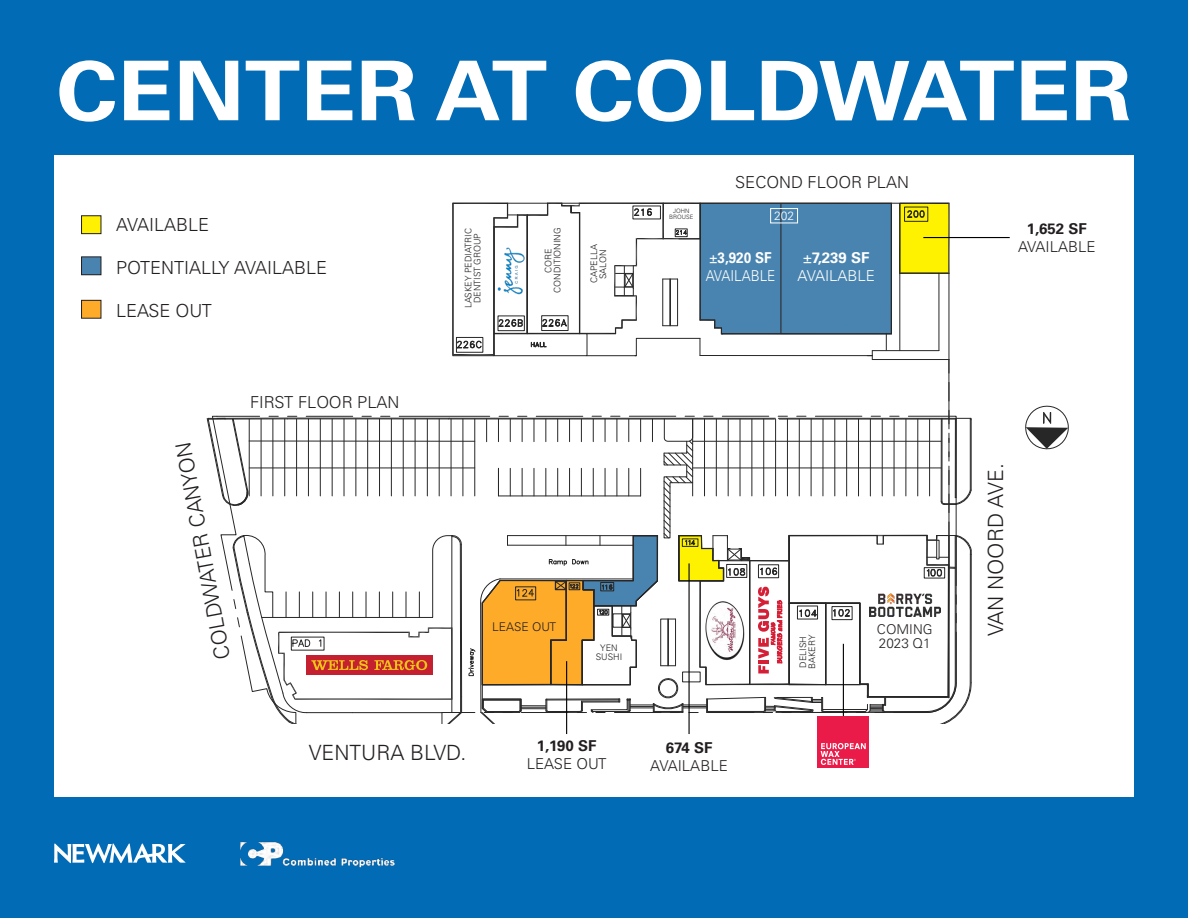
<style>
.page{position:relative;width:1188px;height:918px;background:#026bb6}
.page>*{position:absolute;margin:0;border:0;box-sizing:border-box;transform-origin:0 0}
.t1{font:700 82.35px "Univers LT Pro 65";color:#fff;scale:1.11 1}
.t2{font:300 21px "Univers LT Pro 45";color:#231f20}
.t3{font:300 18px "Univers LT Pro 45";color:#231f20}
.t4{font:300 16.5px "Univers LT Pro 45";color:#231f20}
.t5{font:300 15px "Univers LT Pro 45";color:#231f20}
.t6{font:700 15px "Univers LT Pro 65";color:#231f20}
.t7{font:300 15px "Univers LT Pro 45";color:#fff}
.t8{font:300 15px "Univers LT Pro 45";color:#fff;scale:.9 1}
.t9{font:700 15px "Univers LT Pro 65";color:#fff}
.t10{font:700 15px "Univers LT Pro 65";color:#fff;scale:.9 1}
.t11{font:300 13.5px "Univers LT Pro 45";color:#231f20}
.t12{font:300 12px "Univers LT Pro 45";color:#231f20}
.t13{font:300 12px "Univers LT Pro 45";color:#fff}
.t14{font:300 9px "Univers LT Pro 45";color:#231f20}
.t15{font:300 6px "Univers LT Pro 45";color:#231f20}
.s1{font-family:"Univers LT Pro 55 Roman";font-weight:400}
</style>
<div class="page">
<img style="left:240px;top:841px;width:155px;height:27px">
<svg style="left:54px;top:844px;width:132px;height:19px"></svg>
<div style="left:54px;top:155px;width:1080px;height:642px;background:#fff"></div>
<hr style="left:453px;top:203px;width:496px;height:1px;background:#272727">
<hr style="left:872px;top:350px;width:67px;height:1px;background:#272727">
<hr style="left:971px;top:554px;width:1px;height:129px;background:#272727">
<hr style="left:971px;top:420px;width:1px;height:70px;background:#272727">
<hr style="left:872px;top:359px;width:77px;height:1px;background:#272727">
<svg style="left:1026px;top:405px;width:42px;height:45px"></svg>
<svg style="left:899px;top:203px;width:51px;height:148px"></svg>
<hr style="left:949px;top:360px;width:1px;height:64px;background:#272727">
<hr style="left:949px;top:273px;width:1px;height:87px;background:#272727">
<svg style="left:452px;top:203px;width:440px;height:157px"></svg>
<hr style="left:780px;top:203px;width:1px;height:131px;background:#272727">
<div style="left:82px;top:216px;width:19px;height:18px;background:#fff101"></div>
<div style="left:81px;top:215px;width:20px;height:19px;border:1px solid #231f20"></div>
<div style="left:82px;top:257px;width:19px;height:18px;background:#4984b0"></div>
<div style="left:81px;top:256px;width:20px;height:19px;border:1px solid #231f20"></div>
<hr style="left:566px;top:661px;width:1px;height:73px;background:#000">
<hr style="left:688px;top:563px;width:2px;height:171px;background:#000">
<hr style="left:923px;top:237px;width:87px;height:1px;background:#000">
<div style="left:82px;top:300px;width:19px;height:18px;background:#ffab2a"></div>
<div style="left:81px;top:300px;width:20px;height:19px;border:1px solid #231f20"></div>
<img style="left:498px;top:247px;width:27px;height:47px">
<div style="left:818px;top:717px;width:51px;height:51px;background:#eb1b49"></div>
<svg style="left:821px;top:743px;width:45px;height:22px"></svg>
<svg style="left:207px;top:410px;width:764px;height:314px"></svg>
<div style="left:770px;top:208px;width:28px;height:15px;border:1px solid #fff"></div>
<h1 class="t1" style="left:56px;top:33px;width:970px">CENTER AT COLDWATER</h1>
<p class="t3" style="left:116px;top:213px;width:95px">AVAILABLE</p>
<p class="t3" style="left:116px;top:256px;width:213px">POTENTIALLY AVAILABLE</p>
<p class="t3" style="left:116px;top:299px;width:97px">LEASE OUT</p>
<p class="t14" style="left:462px;top:308px;width:82px;rotate:-90deg">LASKEY PEDIATRIC</p>
<p class="t14" style="left:471px;top:303px;width:72px;rotate:-90deg">DENTIST GROUP</p>
<p class="t14" style="left:552px;top:293px;width:67px;rotate:-90deg">CONDITIONING</p>
<p class="t14" style="left:543px;top:273px;width:26px;rotate:-90deg">CORE</p>
<p class="t14" style="left:588px;top:283px;width:41px;rotate:-90deg">CAPELLA</p>
<p class="t14" style="left:597px;top:279px;width:31px;rotate:-90deg">SALON</p>
<p class="t4" style="left:735px;top:171px;width:175px">SECOND FLOOR PLAN</p>
<p class="t15" style="left:673px;top:206px;width:18px">JOHN</p>
<p class="t15" style="left:669px;top:213px;width:26px">BROUSE</p>
<p class="t13" style="left:774px;top:208px;width:22px">202</p>
<p class="t10" style="left:710px;top:247px;width:70px"><span class="s1">±</span>3,920 SF</p>
<p class="t8" style="left:706px;top:266px;width:79px">AVAILABLE</p>
<p class="t9" style="left:803px;top:247px;width:68px"><span class="s1">±</span>7,239 SF</p>
<p class="t7" style="left:797px;top:266px;width:79px">AVAILABLE</p>
<p class="t2" style="left:209px;top:661px;width:222px;rotate:-100deg">COLDWATER CANYON</p>
<p class="t4" style="left:250px;top:392px;width:151px">FIRST FLOOR PLAN</p>
<p class="t12" style="left:492px;top:619px;width:65px">LEASE OUT</p>
<p class="t14" style="left:600px;top:642px;width:19px">YEN</p>
<p class="t14" style="left:596px;top:651px;width:28px">SUSHI</p>
<p class="t2" style="left:309px;top:739px;width:159px">VENTURA BLVD.</p>
<p class="t6" style="left:537px;top:735px;width:61px">1,190 SF</p>
<p class="t5" style="left:527px;top:754px;width:81px">LEASE OUT</p>
<p class="t6" style="left:666px;top:737px;width:48px">674 SF</p>
<p class="t5" style="left:650px;top:756px;width:79px">AVAILABLE</p>
<p class="t14" style="left:797px;top:668px;width:33px;rotate:-90deg">DELISH</p>
<p class="t14" style="left:806px;top:669px;width:35px;rotate:-90deg">BAKERY</p>
<p class="t11" style="left:877px;top:621px;width:57px">COMING</p>
<p class="t11" style="left:879px;top:634px;width:53px">2023 Q1</p>
<p class="t6" style="left:1027px;top:218px;width:62px">1,652 SF</p>
<p class="t5" style="left:1018px;top:237px;width:79px">AVAILABLE</p>
<p class="t2" style="left:982px;top:636px;width:174px;rotate:-90deg">VAN NOORD AVE.</p>
</div>
